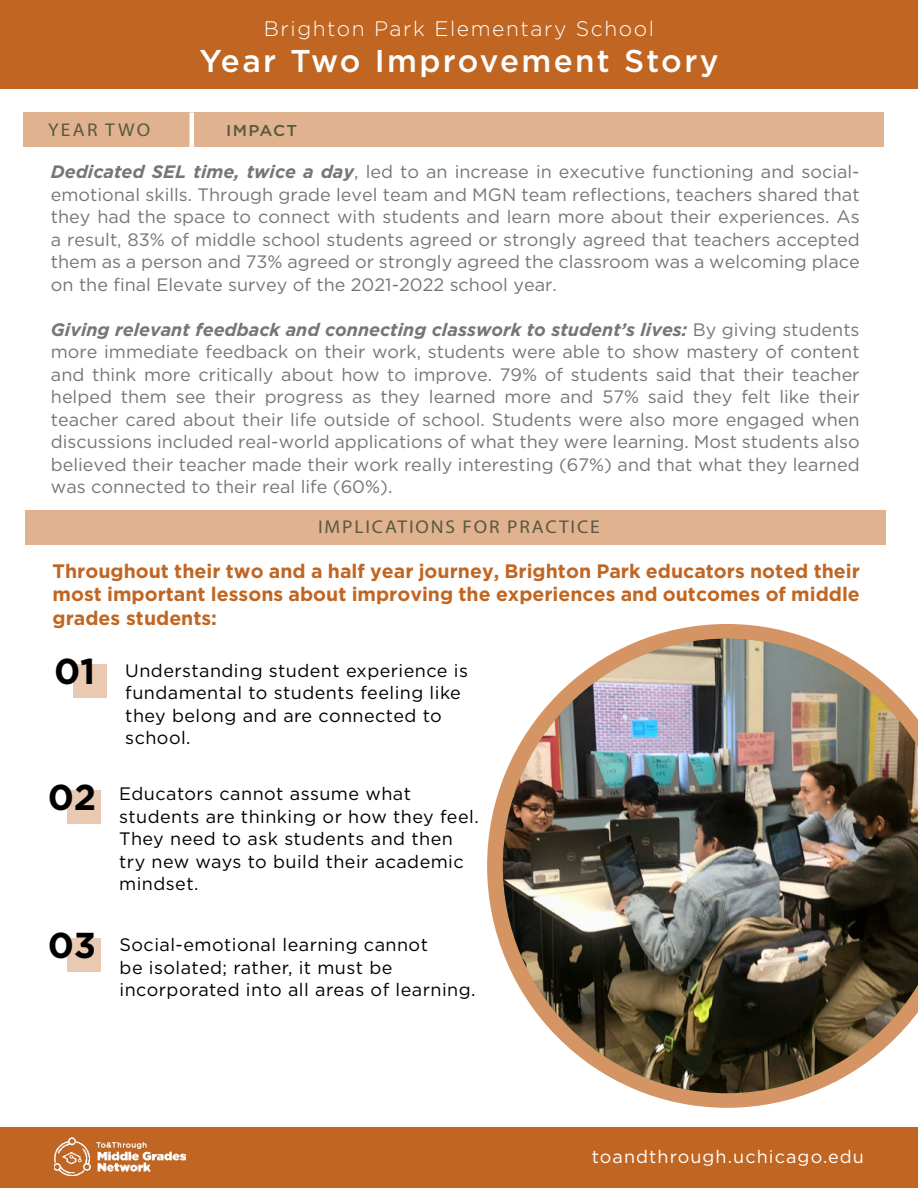
<style>
.page{position:relative;width:918px;height:1188px;background:#fff}
.page>*{position:absolute;margin:0;border:0;box-sizing:border-box;transform-origin:0 0}
.t1{font:500 31.5px "Gotham";letter-spacing:.075em;color:#fff}
.t2{font:300 21px "Gotham";letter-spacing:.075em;color:#fff}
.t3{font:700 19.5px/23.4px "Gotham";color:#c16622;text-align:justify}
.t4{font:18.6px "Myriad Pro";letter-spacing:.095em;color:#58593f;scale:1.05 1}
.t5{font:18px/22.5px "Gotham";color:#767676;text-align:justify}
.t6{font:18px/22.5px "Gotham";letter-spacing:.025em;color:#000}
.t7{font:18px "Gotham";letter-spacing:.06em;color:#fff}
.t8{font:500 15.6px "Gotham";letter-spacing:.075em;color:#58593f;scale:1.05 1}
.s1{font-weight:700;font-style:italic}
.s2{font-weight:700;font-size:36px}
</style>
<div class="page">
<svg style="left:487px;top:624px;width:323px;height:484px"></svg>
<div style="left:0;top:1128px;width:918px;height:60px;background:#c16622"></div>
<img style="left:54px;top:1137px;width:132px;height:39px">
<div style="left:0;top:0;width:918px;height:88px;background:#c16622"></div>
<div style="left:23px;top:112px;width:861px;height:35px;background:#e0b290"></div>
<hr style="left:190px;top:112px;width:4px;height:35px;background:#fff">
<div style="left:25px;top:510px;width:861px;height:35px;background:#e0b290"></div>
<div style="left:73px;top:664px;width:34px;height:34px;background:#e9c9b1"></div>
<div style="left:67px;top:790px;width:34px;height:33px;background:#e9c9b1"></div>
<div style="left:67px;top:939px;width:34px;height:33px;background:#e9c9b1"></div>
<img style="left:503px;top:639px;width:415px;height:454px">
<p class="t2" style="left:264px;top:15px;width:392px">Brighton Park Elementary School</p>
<h1 class="t1" style="left:200px;top:41px;width:520px">Year Two Improvement Story</h1>
<p class="t4" style="left:48px;top:118px;width:99px">YEAR TWO</p>
<p class="t8" style="left:226px;top:120px;width:69px">IMPACT</p>
<p class="t5" style="left:51px;top:160px;width:810px"><span class="s1">Dedicated SEL time, twice a day</span>, led to an increase in executive functioning and social&shy;emotional skills. Through grade level team and MGN team reflections, teachers shared that they had the space to connect with students and learn more about their experiences. As a result, 83% of middle school students agreed or strongly agreed that teachers accepted them as a person and 73% agreed or strongly agreed the classroom was a welcoming place on the final Elevate survey of the 2021-2022 school year.</p>
<p class="t5" style="left:51px;top:318px;width:810px"><span class="s1">Giving relevant feedback and connecting classwork to student’s lives:</span> By giving students more immediate feedback on their work, students were able to show mastery of content and think more critically about how to improve. 79% of students said that their teacher helped them see their progress as they learned more and 57% said they felt like their teacher cared about their life outside of school. Students were also more engaged when discussions included real-world applications of what they were learning. Most students also believed their teacher made their work really interesting (67%) and that what they learned was connected to their real life (60%).</p>
<p class="t4" style="left:318px;top:515px;width:270px">IMPLICATIONS FOR PRACTICE</p>
<p class="t3" style="left:53px;top:559px;width:809px">Throughout their two and a half year journey, Brighton Park educators noted their most important lessons about improving the experiences and outcomes of middle grades students:</p>
<p class="t6" style="left:125px;top:659px;width:344px;text-indent:-71px"><span class="s2">01</span> Understanding student experience is fundamental to students feeling like they belong and are connected to school.</p>
<p class="t6" style="left:119px;top:782px;width:361px;text-indent:-71px"><span class="s2">02</span> Educators cannot assume what students are thinking or how they feel.<br>They need to ask students and then try new ways to build their academic mindset.</p>
<p class="t6" style="left:120px;top:933px;width:357px;text-indent:-72px"><span class="s2">03</span> Social-emotional learning cannot<br>be isolated; rather, it must be incorporated into all areas of learning.</p>
<p class="t7" style="left:592px;top:1146px;width:274px">toandthrough.uchicago.edu</p>
</div>
